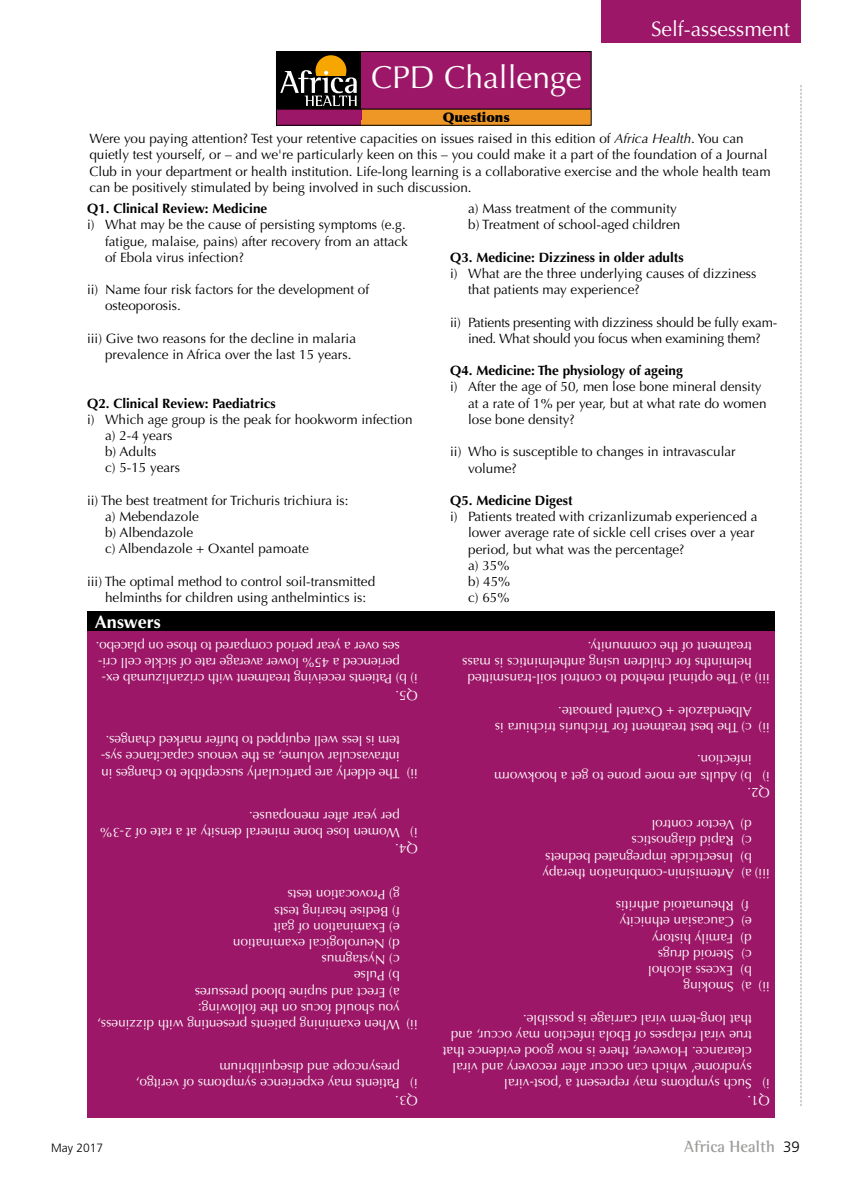
<style>
.page{position:relative;width:851px;height:1191px;background:#fff}
.page>*{position:absolute;margin:0;border:0;box-sizing:border-box;transform-origin:0 0}
.t1{font:31.65px "Optima";color:#fff}
.t2{font:21px "Optima";color:#fff}
.t3{font:700 18px "Optima";color:#fff}
.t4{font:700 16.5px "Rotis Semi Serif";color:#9d9d9c}
.t5{font:13.5px/16.2px "Optima";color:#000}
.t6{font:13.5px/16.2px "Optima";color:#fff}
.t7{font:700 13.5px "Optima";color:#000}
.t8{font:13.5px/16.2px "Optima";letter-spacing:-.02em;color:#000;text-align:center}
.t9{font:900 13.2px "Optima";color:#000}
.t10{font:300 12px "Frutiger LT Std";color:#000}
.s1{font-style:italic}
.s2{font-family:"Frutiger LT Std";font-weight:300;font-size:15px;color:#000}
</style>
<div class="page">
<svg style="left:800px;top:85px;width:1px;height:1021px"></svg>
<div style="left:600px;top:0;width:200px;height:43px;background:#9c1767"></div>
<div style="left:87px;top:620px;width:687px;height:497px;background:#9c1767"></div>
<div style="left:87px;top:611px;width:687px;height:20px;background:#000"></div>
<div style="left:276px;top:51px;width:315px;height:74px;background:#ee9626"></div>
<div style="left:276px;top:51px;width:85px;height:59px;background:#000"></div>
<div style="left:315px;top:55px;width:31px;height:31px;background:#f7a600;border-radius:50%"></div>
<svg style="left:280px;top:70px;width:76px;height:36px"></svg>
<div style="left:361px;top:51px;width:230px;height:58px;background:#9c1767"></div>
<hr style="left:276px;top:109px;width:315px;height:1px;background:#000">
<div style="left:276px;top:110px;width:85px;height:15px;background:#9c1767"></div>
<div style="left:276px;top:51px;width:315px;height:75px;border:1px solid #000"></div>
<h1 class="t1" style="left:371px;top:59px;width:212px">CPD Challenge</h1>
<p class="t9" style="left:442px;top:109px;width:69px">Questions</p>
<h2 class="t2" style="left:651px;top:17px;width:140px">Self-assessment</h2>
<h2 class="t2" style="left:723px;top:17px;width:67px">Feature</h2>
<p class="t5" style="left:89px;top:131px;width:682px">Were you paying attention? Test your retentive capacities on issues raised in this edition of <span class="s1">Africa Health</span>. You can quietly test yourself, or – and we're particularly keen on this – you could make it a part of the foundation of a Journal Club in your department or health institution. Life-long learning is a collaborative exercise and the whole health team can be positively stimulated by being involved in such discussion.</p>
<p class="t7" style="left:87px;top:201px;width:182px">Q1. Clinical Review: Medicine</p>
<p class="t5" style="left:105px;top:217px;width:304px;text-indent:-18px">i) What may be the cause of persisting symptoms (e.g. fatigue, malaise, pains) after recovery from an attack of Ebola virus infection?</p>
<p class="t5" style="left:105px;top:282px;width:265px;text-indent:-18px">ii) Name four risk factors for the development of osteoporosis.</p>
<p class="t5" style="left:105px;top:330px;width:252px;text-indent:-18px">iii) Give two reasons for the decline in malaria prevalence in Africa over the last 15 years.</p>
<p class="t7" style="left:87px;top:395px;width:190px">Q2. Clinical Review: Paediatrics</p>
<p class="t5" style="left:105px;top:411px;width:309px;text-indent:-18px">i) Which age group is the peak for hookworm infection a) 2-4 years<br>b) Adults<br>c) 5-15 years</p>
<p class="t5" style="left:105px;top:492px;width:245px;text-indent:-18px">ii) The best treatment for Trichuris trichiura is: a) Mebendazole<br>b) Albendazole<br>c) Albendazole + Oxantel pamoate</p>
<p class="t5" style="left:105px;top:573px;width:271px;text-indent:-18px">iii) The optimal method to control soil-transmitted helminths for children using anthelmintics is:</p>
<p class="t5" style="left:468px;top:201px;width:214px">a) Mass treatment of the community b) Treatment of school-aged children</p>
<p class="t7" style="left:450px;top:249px;width:235px">Q3. Medicine: Dizziness in older adults</p>
<p class="t5" style="left:468px;top:265px;width:290px;text-indent:-18px">i) What are the three underlying causes of dizziness that patients may experience?</p>
<p class="t8" style="left:450px;top:314px;width:328px">ii) Patients presenting with dizziness should be fully exam&shy;ined. What should you focus when examining them?</p>
<p class="t7" style="left:450px;top:363px;width:234px">Q4. Medicine: The physiology of ageing</p>
<p class="t5" style="left:468px;top:379px;width:300px;text-indent:-18px">i) After the age of 50, men lose bone mineral density at a rate of 1% per year, but at what rate do women lose bone density?</p>
<p class="t5" style="left:468px;top:444px;width:269px;text-indent:-18px">ii) Who is susceptible to changes in intravascular volume?</p>
<p class="t7" style="left:450px;top:492px;width:124px">Q5. Medicine Digest</p>
<p class="t5" style="left:468px;top:508px;width:291px;text-indent:-18px">i) Patients treated with crizanlizumab experienced a lower average rate of sickle cell crises over a year period, but what was the percentage?<br>a) 35%<br>b) 45%<br>c) 65%</p>
<h3 class="t3" style="left:95px;top:611px;width:67px">Answers</h3>
<p class="t6" style="left:399px;top:654px;width:305px;rotate:-180deg">ses over a year period compared to those on placebo.</p>
<p class="t6" style="left:399px;top:670px;width:303px;rotate:-180deg">perienced a 45% lower average rate of sickle cell cri-</p>
<p class="t6" style="left:417px;top:687px;width:317px;rotate:-180deg">i) b) Patients receiving treatment with crizanlizumab ex-</p>
<p class="t6" style="left:417px;top:703px;width:24px;rotate:-180deg">Q5.</p>
<p class="t6" style="left:399px;top:765px;width:300px;rotate:-180deg">intravascular volume, as the venous capacitance sys&shy;tem is less well equipped to buffer marked changes.</p>
<p class="t6" style="left:399px;top:781px;width:300px;rotate:-180deg">The elderly are particularly susceptible to changes in</p>
<p class="t6" style="left:417px;top:781px;width:12px;rotate:-180deg">ii)</p>
<p class="t6" style="left:399px;top:824px;width:152px;rotate:-180deg">per year after menopause.</p>
<p class="t6" style="left:399px;top:856px;width:301px;text-indent:-18px;rotate:-180deg">Q4.<br>Women lose bone mineral density at a rate of 2-3%</p>
<p class="t6" style="left:417px;top:840px;width:9px;rotate:-180deg">i)</p>
<p class="t6" style="left:399px;top:1016px;width:206px;rotate:-180deg">you should focus on the following: a) Erect and supine blood pressures b) Pulse<br>c) Nystagmus<br>d) Neurological examination<br>e) Examination of gait<br>f) Bedise hearing tests<br>g) Provocation tests</p>
<p class="t6" style="left:399px;top:1032px;width:304px;rotate:-180deg">When examining patients presenting with dizziness,</p>
<p class="t6" style="left:417px;top:1032px;width:13px;rotate:-180deg">ii)</p>
<p class="t6" style="left:399px;top:1075px;width:182px;rotate:-180deg">presyncope and disequilibrium</p>
<p class="t6" style="left:399px;top:1108px;width:265px;text-indent:-18px;rotate:-180deg">Q3.<br>Patients may experience symptoms of veritgo,</p>
<p class="t6" style="left:417px;top:1092px;width:9px;rotate:-180deg">i)</p>
<p class="t6" style="left:751px;top:687px;width:291px;text-indent:-18px;rotate:-180deg">iii) a) The optimal mehtod to control soil-transmitted helminths for children using anthelmintics is mass treatment of the community.</p>
<p class="t6" style="left:751px;top:719px;width:195px;rotate:-180deg">Albendazole + Oxantel pamoate.</p>
<p class="t6" style="left:751px;top:735px;width:258px;rotate:-180deg">c) The best treatment for Trichuris trichiura is</p>
<p class="t6" style="left:769px;top:735px;width:13px;rotate:-180deg">ii)</p>
<p class="t6" style="left:751px;top:768px;width:56px;rotate:-180deg">infection.</p>
<p class="t6" style="left:751px;top:800px;width:259px;text-indent:-18px;rotate:-180deg">Q2.<br>b) Adults are more prone to get a hookworm</p>
<p class="t6" style="left:769px;top:784px;width:9px;rotate:-180deg">i)</p>
<p class="t6" style="left:751px;top:881px;width:211px;text-indent:-18px;rotate:-180deg">iii) a) Artemisinin-combination therapy b) Insecticide impregnated bednets c) Rapid diagnostics<br>d) Vector control</p>
<p class="t6" style="left:751px;top:978px;width:137px;rotate:-180deg">b) Excess alcohol<br>c) Steroid drugs<br>d) Family history<br>e) Caucasian ethnicity f) Rheumatoid arthritis</p>
<p class="t6" style="left:751px;top:994px;width:70px;rotate:-180deg">a) Smoking</p>
<p class="t6" style="left:769px;top:994px;width:13px;rotate:-180deg">ii)</p>
<p class="t6" style="left:751px;top:1075px;width:310px;rotate:-180deg">syndrome’ which can occur after recovery and viral clearance. However, there is now good evidence that true viral relapses of Ebola infection may occur, and that long-term viral carriage is possible.</p>
<p class="t6" style="left:751px;top:1108px;width:249px;text-indent:-18px;rotate:-180deg">Q1.<br>Such symptoms may represent a ‘post-viral</p>
<p class="t6" style="left:769px;top:1092px;width:9px;rotate:-180deg">i)</p>
<p class="t10" style="left:51px;top:1141px;width:54px">May 2017</p>
<p class="t4" style="left:684px;top:1137px;width:117px">Africa Health <span class="s2">39</span></p>
</div>
